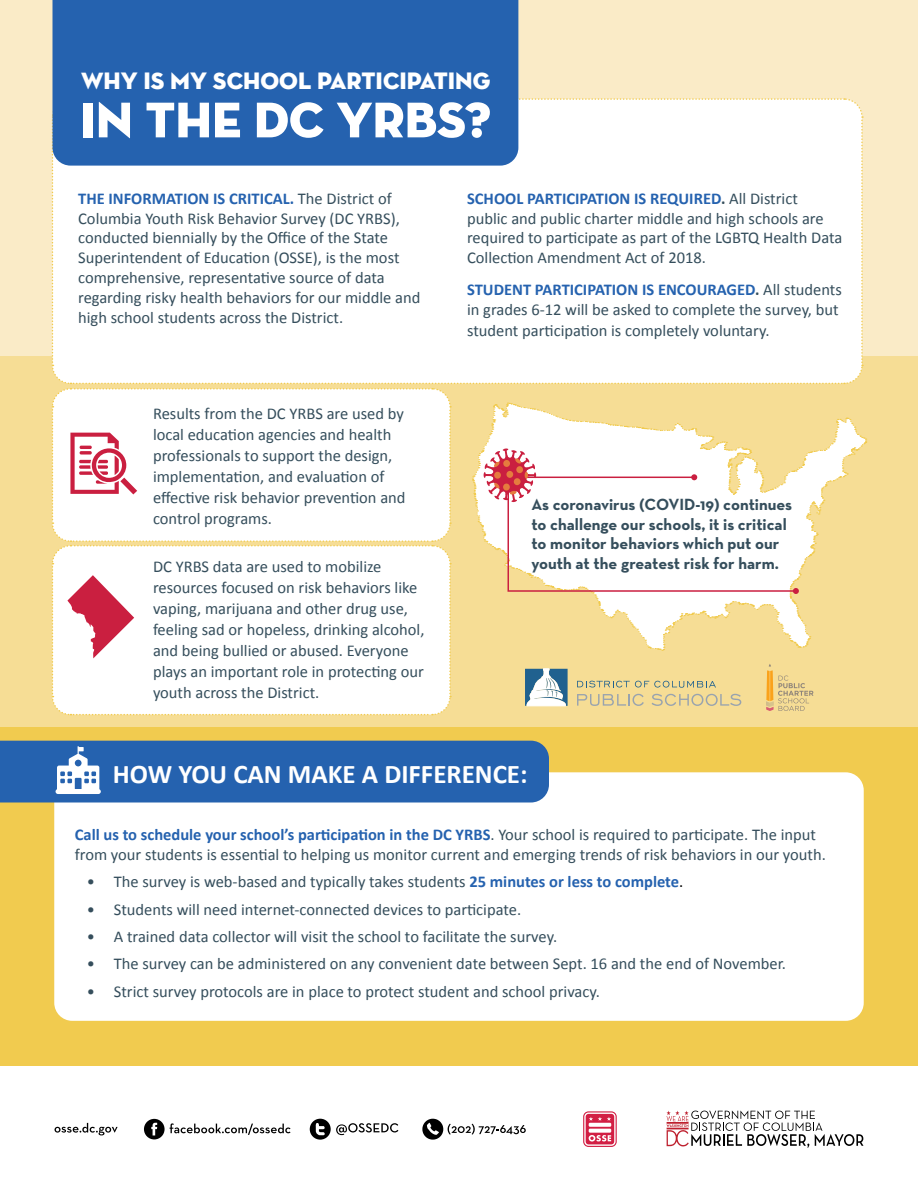
<style>
.page{position:relative;width:918px;height:1188px;background:#fff}
.page>*{position:absolute;margin:0;border:0;box-sizing:border-box;transform-origin:0 0}
.t1{font:51px "Neutra Disp Titling";color:#fff}
.t2{font:700 27px "Calibri";color:#fff}
.t3{font:24px "Neutra Disp Titling";color:#fff}
.t4{font:16.5px/19.8px "Calibri";color:#354e5c}
.t5{font:700 16.5px/19.5px "Neutra Text";color:#354e5c}
.s1{font-weight:700;color:#2562af}
.s2{font-weight:700}
.s3{color:#000}
</style>
<div class="page">
<div style="left:0;top:0;width:918px;height:490px;background:#faebc7"></div>
<div style="left:0;top:356px;width:918px;height:585px;background:#f6dd95"></div>
<div style="left:52px;top:0;width:466px;height:98px;background:#2562af"></div>
<div style="left:0;top:727px;width:918px;height:339px;background:#f1cb4f"></div>
<svg style="left:144px;top:1119px;width:147px;height:20px"></svg>
<svg style="left:310px;top:1119px;width:88px;height:21px"></svg>
<svg style="left:55px;top:1123px;width:63px;height:12px"></svg>
<svg style="left:422px;top:1119px;width:104px;height:21px"></svg>
<svg style="left:667px;top:1111px;width:196px;height:37px"></svg>
<svg style="left:583px;top:1111px;width:34px;height:36px"></svg>
<div style="left:54px;top:772px;width:810px;height:249px;background:#fff;border-radius:18px"></div>
<div style="left:0;top:741px;width:549px;height:62px;background:#2562af"></div>
<svg style="left:51px;top:98px;width:816px;height:618px"></svg>
<div style="left:494px;top:472px;width:7px;height:7px;background:#e57c3e;border-radius:50%"></div>
<div style="left:503px;top:460px;width:7px;height:7px;background:#e57c3e;border-radius:50%"></div>
<h3 class="t3" style="left:81px;top:66px;width:411px">WHY IS MY SCHOOL PARTICIPATING</h3>
<h1 class="t1" style="left:80px;top:88px;width:412px">IN THE DC YRBS?</h1>
<p class="t4" style="left:78px;top:188px;width:344px"><span class="s1">THE INFORMATION IS CRITICAL.</span> The District of Columbia Youth Risk Behavior Survey (DC YRBS), conducted biennially by the Office of the State Superintendent of Education (OSSE), is the most comprehensive, representative source of data regarding risky health behaviors for our middle and high school students across the District.</p>
<p class="t4" style="left:153px;top:403px;width:254px;line-height:21px">Results from the DC YRBS are used by local education agencies and health professionals to support the design, implementation, and evaluation of effective risk behavior prevention and control programs.</p>
<p class="t4" style="left:153px;top:556px;width:273px;line-height:21px">DC YRBS data are used to mobilize resources focused on risk behaviors like vaping, marijuana and other drug use, feeling sad or hopeless, drinking alcohol, and being bullied or abused. Everyone plays an important role in protecting our youth across the District.</p>
<p class="t4" style="left:467px;top:188px;width:377px"><span class="s1">SCHOOL PARTICIPATION IS REQUIRED</span><span class="s2">.</span> All District public and public charter middle and high schools are required to participate as part of the LGBTQ Health Data Collection Amendment Act of 2018.</p>
<p class="t4" style="left:467px;top:280px;width:376px"><span class="s1">STUDENT PARTICIPATION IS ENCOURAGED</span><span class="s2">.</span> All students in grades 6-12 will be asked to complete the survey, but</p>
<p class="t4" style="left:467px;top:321px;width:304px">student participation is completely voluntary.</p>
<p class="t5" style="left:532px;top:495px;width:262px">As coronavirus (COVID-19) continues to challenge our schools, it is critical to monitor behaviors which put our youth at the greatest risk for harm.</p>
<h2 class="t2" style="left:113px;top:754px;width:416px">HOW YOU CAN MAKE A DIFFERENCE:</h2>
<p class="t4" style="left:75px;top:825px;width:753px"><span class="s1">Call us to schedule your school’s participation in the DC YRBS</span>. Your school is required to participate. The input from your students is essential to helping us monitor current and emerging trends of risk behaviors in our youth.</p>
<p class="t4" style="left:87px;top:872px;width:598px">• The survey is web-based and typically takes students <span class="s1">25 minutes or less to complete</span><span class="s3">.</span></p>
<p class="t4" style="left:87px;top:899px;width:436px">• Students will need internet-connected devices to participate.</p>
<p class="t4" style="left:87px;top:927px;width:472px">• A trained data collector will visit the school to facilitate the survey.</p>
<p class="t4" style="left:87px;top:954px;width:701px">• The survey can be administered on any convenient date between Sept. 16 and the end of November.</p>
<p class="t4" style="left:87px;top:981px;width:515px">• Strict survey protocols are in place to protect student and school privacy.</p>
</div>
